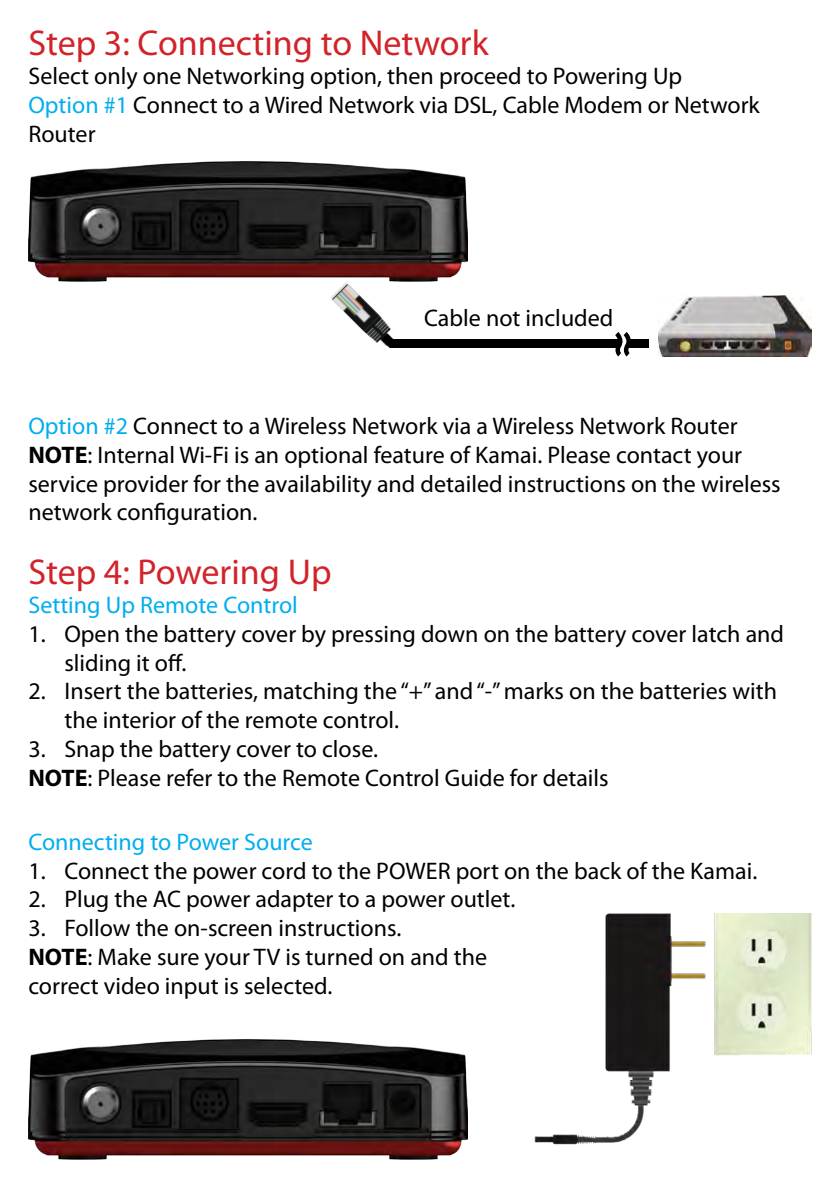
<style>
.page{position:relative;width:840px;height:1191px;background:#fff}
.page>*{position:absolute;margin:0;border:0;box-sizing:border-box;transform-origin:0 0}
.t1{font:36px "Myriad Pro";color:#d2232a}
.t2{font:24px/28.8px "Myriad Pro";color:#000}
.t3{font:24px "Myriad Pro";color:#00aeef}
.s1{color:#00aeef}
.s2{font-weight:700}
</style>
<div class="page">
<img style="left:330px;top:282px;width:61px;height:61px">
<img style="left:658px;top:295px;width:153px;height:61px">
<img style="left:28px;top:1039px;width:439px;height:120px">
<img style="left:534px;top:913px;width:277px;height:232px">
<div style="left:390px;top:339px;width:228px;height:9px;background:#000"></div>
<svg style="left:615px;top:332px;width:15px;height:24px"></svg>
<div style="left:626px;top:339px;width:22px;height:9px;background:#000"></div>
<img style="left:28px;top:161px;width:439px;height:121px">
<svg style="left:381px;top:333px;width:13px;height:15px"></svg>
<h1 class="t1" style="left:28px;top:21px;width:461px">Step 3: Connecting to Network</h1>
<p class="t2" style="left:28px;top:61px;width:732px">Select only one Networking option, then proceed to Powering Up<br><span class="s1">Option #1</span> Connect to a Wired Network via DSL, Cable Modem or Network<br>Router</p>
<p class="t2" style="left:424px;top:303px;width:190px">Cable not included</p>
<p class="t2" style="left:28px;top:411px;width:753px"><span class="s1">Option #2</span> Connect to a Wireless Network via a Wireless Network Router <span class="s2">NOTE</span>: Internal Wi-Fi is an optional feature of Kamai. Please contact your service provider for the availability and detailed instructions on the wireless network configuration.</p>
<h1 class="t1" style="left:28px;top:550px;width:304px">Step 4: Powering Up</h1>
<p class="t3" style="left:28px;top:590px;width:271px">Setting Up Remote Control</p>
<p class="t2" style="left:64px;top:619px;width:720px;text-indent:-36px">1. Open the battery cover by pressing down on the battery cover latch and sliding it off.</p>
<p class="t2" style="left:64px;top:676px;width:713px;text-indent:-36px">2. Insert the batteries, matching the “+” and “-” marks on the batteries with the interior of the remote control.</p>
<p class="t2" style="left:28px;top:734px;width:581px">3. Snap the battery cover to close.<br><span class="s2">NOTE</span>: Please refer to the Remote Control Guide for details</p>
<p class="t3" style="left:28px;top:827px;width:286px">Connecting to Power Source</p>
<p class="t2" style="left:28px;top:855px;width:730px">1. Connect the power cord to the POWER port on the back of the Kamai.</p>
<p class="t2" style="left:28px;top:884px;width:488px">2. Plug the AC power adapter to a power outlet.</p>
<p class="t2" style="left:28px;top:913px;width:460px">3. Follow the on-screen instructions.<br><span class="s2">NOTE</span>: Make sure your TV is turned on and the correct video input is selected.</p>
</div>
